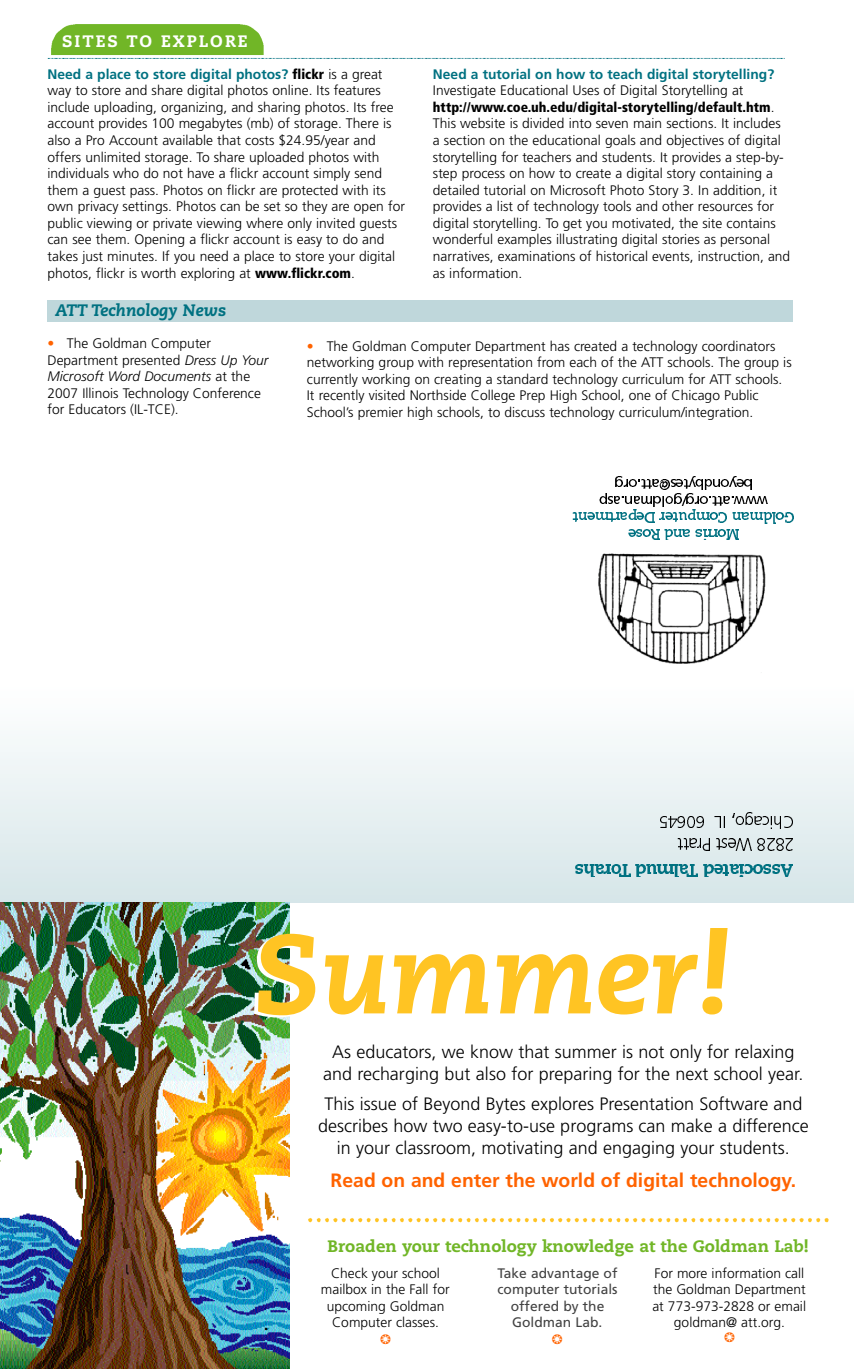
<style>
.page{position:relative;width:854px;height:1369px;background:#fff}
.page>*{position:absolute;margin:0;border:0;box-sizing:border-box;transform-origin:0 0}
.t1{font:italic 800 111px "Caecilia";color:#ffc423}
.t2{font:700 19.35px "Frutiger";color:#ff6300}
.t3{font:300 18px/22.2px "Frutiger";color:#000;text-align:center}
.t4{font:800 16.5px "Caecilia";color:#71b627}
.t5{font:italic 800 16.5px "Caecilia";color:#007181}
.t6{font:800 16.5px "Caecilia";letter-spacing:.12em;color:#fff}
.t7{font:300 13.8px/16.5px "Frutiger";color:#000}
.t8{font:13.8px/16.5px "Frutiger";color:#424242;text-align:center}
.t9{font:700 13.8px "Frutiger";color:#007181}
.s1{font-weight:700;color:#007181}
.s2{font-weight:900;font-stretch:condensed}
.s3{color:#ff6300}
.s4{font-style:italic}
.s5{color:#fff}
</style>
<div class="page">
<img style="left:0;top:739px;width:853px;height:163px">
<img style="left:725px;top:530px;width:13px;height:9px">
<svg style="left:681px;top:530px;width:44px;height:10px"></svg>
<img style="left:672px;top:530px;width:9px;height:7px">
<img style="left:652px;top:530px;width:20px;height:10px">
<img style="left:650px;top:530px;width:9px;height:9px">
<svg style="left:628px;top:530px;width:22px;height:7px"></svg>
<img style="left:783px;top:513px;width:10px;height:9px">
<svg style="left:771px;top:513px;width:12px;height:10px"></svg>
<img style="left:762px;top:513px;width:9px;height:10px">
<img style="left:748px;top:513px;width:14px;height:7px">
<svg style="left:740px;top:513px;width:8px;height:7px"></svg>
<img style="left:726px;top:513px;width:14px;height:7px">
<img style="left:717px;top:513px;width:9px;height:9px">
<svg style="left:709px;top:513px;width:8px;height:7px"></svg>
<img style="left:695px;top:513px;width:14px;height:7px">
<img style="left:675px;top:509px;width:20px;height:11px">
<img style="left:677px;top:513px;width:9px;height:7px">
<svg style="left:659px;top:513px;width:18px;height:9px"></svg>
<img style="left:643px;top:513px;width:11px;height:9px">
<svg style="left:636px;top:513px;width:7px;height:7px"></svg>
<img style="left:616px;top:509px;width:20px;height:11px">
<svg style="left:608px;top:513px;width:18px;height:9px"></svg>
<img style="left:577px;top:513px;width:31px;height:7px">
<svg style="left:585px;top:513px;width:9px;height:7px"></svg>
<svg style="left:572px;top:513px;width:5px;height:9px"></svg>
<img style="left:756px;top:496px;width:11px;height:7px">
<img style="left:751px;top:496px;width:5px;height:7px">
<svg style="left:599px;top:477px;width:152px;height:29px"></svg>
<img style="left:772px;top:864px;width:20px;height:12px">
<img style="left:770px;top:864px;width:9px;height:9px">
<img style="left:762px;top:864px;width:8px;height:9px">
<img style="left:752px;top:864px;width:10px;height:9px">
<svg style="left:734px;top:864px;width:18px;height:13px"></svg>
<img style="left:728px;top:864px;width:10px;height:9px">
<svg style="left:719px;top:864px;width:9px;height:11px"></svg>
<img style="left:713px;top:864px;width:9px;height:9px">
<img style="left:692px;top:864px;width:21px;height:13px">
<img style="left:678px;top:864px;width:19px;height:12px">
<img style="left:678px;top:864px;width:9px;height:9px">
<svg style="left:669px;top:864px;width:9px;height:13px"></svg>
<img style="left:656px;top:864px;width:17px;height:9px">
<img style="left:645px;top:864px;width:11px;height:9px">
<img style="left:625px;top:864px;width:20px;height:13px">
<img style="left:609px;top:864px;width:21px;height:12px">
<img style="left:610px;top:864px;width:10px;height:9px">
<svg style="left:603px;top:864px;width:7px;height:9px"></svg>
<img style="left:562px;top:864px;width:41px;height:9px">
<img style="left:573px;top:864px;width:21px;height:13px">
<img style="left:783px;top:838px;width:9px;height:12px">
<img style="left:751px;top:838px;width:32px;height:12px">
<img style="left:753px;top:838px;width:21px;height:12px">
<img style="left:735px;top:838px;width:16px;height:12px">
<svg style="left:673px;top:838px;width:62px;height:12px"></svg>
<img style="left:780px;top:816px;width:12px;height:12px">
<img style="left:761px;top:816px;width:19px;height:13px">
<svg style="left:752px;top:816px;width:19px;height:12px"></svg>
<img style="left:732px;top:813px;width:20px;height:12px">
<img style="left:734px;top:816px;width:9px;height:9px">
<svg style="left:712px;top:814px;width:22px;height:14px"></svg>
<img style="left:694px;top:816px;width:9px;height:12px">
<img style="left:676px;top:816px;width:18px;height:12px">
<img style="left:666px;top:816px;width:10px;height:12px">
<img style="left:646px;top:816px;width:20px;height:12px">
<img style="left:598px;top:553px;width:168px;height:111px">
<img style="left:0;top:902px;width:290px;height:467px">
<svg style="left:308px;top:1218px;width:520px;height:4px"></svg>
<svg style="left:48px;top:24px;width:736px;height:35px"></svg>
<div style="left:47px;top:300px;width:746px;height:22px;background:#bfd7db"></div>
<p class="t6" style="left:62px;top:34px;width:187px">SITES TO EXPLORE</p>
<p class="t7" style="left:47px;top:67px;width:359px"><span class="s1">Need a place to store digital photos?</span> <span class="s2">flickr</span> is a great way to store and share digital photos online. Its features include uploading, organizing, and sharing photos. Its free account provides 100 megabytes (mb) of storage. There is also a Pro Account available that costs $24.95/year and offers unlimited storage. To share uploaded photos with individuals who do not have a flickr account simply send them a guest pass. Photos on flickr are protected with its own privacy settings. Photos can be set so they are open for public viewing or private viewing where only invited guests can see them. Opening a flickr account is easy to do and takes just minutes. If you need a place to store your digital photos, flickr is worth exploring at <span class="s2">www.flickr.com</span>.</p>
<p class="t9" style="left:433px;top:68px;width:343px">Need a tutorial on how to teach digital storytelling?</p>
<p class="t7" style="left:433px;top:83px;width:359px">Investigate Educational Uses of Digital Storytelling at <span class="s2">http://www.coe.uh.edu/digital-storytelling/default.htm</span>.<br>This website is divided into seven main sections. It includes a section on the educational goals and objectives of digital storytelling for teachers and students. It provides a step-by&shy;step process on how to create a digital story containing a detailed tutorial on Microsoft Photo Story 3. In addition, it provides a list of technology tools and other resources for digital storytelling. To get you motivated, the site contains wonderful examples illustrating digital stories as personal narratives, examinations of historical events, instruction, and as information.</p>
<p class="t5" style="left:55px;top:304px;width:172px">ATT Technology News</p>
<p class="t7" style="left:47px;top:336px;width:222px"><span class="s3">•</span> The Goldman Computer<br>Department presented <span class="s4">Dress Up Your<br>Microsoft Word Documents</span> at the<br>2007 Illinois Technology Conference for Educators (IL-TCE).</p>
<p class="t7" style="left:307px;top:339px;width:486px"><span class="s3">•</span> The Goldman Computer Department has created a technology coordinators networking group with representation from each of the ATT schools. The group is currently working on creating a standard technology curriculum for ATT schools.<br>It recently visited Northside College Prep High School, one of Chicago Public School’s premier high schools, to discuss technology curriculum/integration.</p>
<h1 class="t1" style="left:250px;top:928px;width:482px"><span class="s5">S</span>ummer!</h1>
<h3 class="t3" style="left:323px;top:1042px;width:482px">As educators, we know that summer is not only for relaxing and recharging but also for preparing for the next school year.</h3>
<h3 class="t3" style="left:318px;top:1094px;width:492px">This issue of Beyond Bytes explores Presentation Software and describes how two easy-to-use programs can make a difference in your classroom, motivating and engaging your students.</h3>
<h2 class="t2" style="left:330px;top:1173px;width:467px">Read on and enter the world of digital technology.</h2>
<p class="t4" style="left:327px;top:1239px;width:483px">Broaden your technology knowledge at the Goldman Lab!</p>
<p class="t7" style="left:321px;top:1266px;width:130px;text-align:center">Check your school mailbox in the Fall for upcoming Goldman<br>Computer classes.</p>
<p class="t8" style="left:497px;top:1266px;width:122px">Take advantage of computer tutorials offered by the<br>Goldman Lab.</p>
<p class="t7" style="left:652px;top:1266px;width:155px;text-align:center">For more information call the Goldman Department at 773-973-2828 or email goldman@ att.org.</p>
</div>
